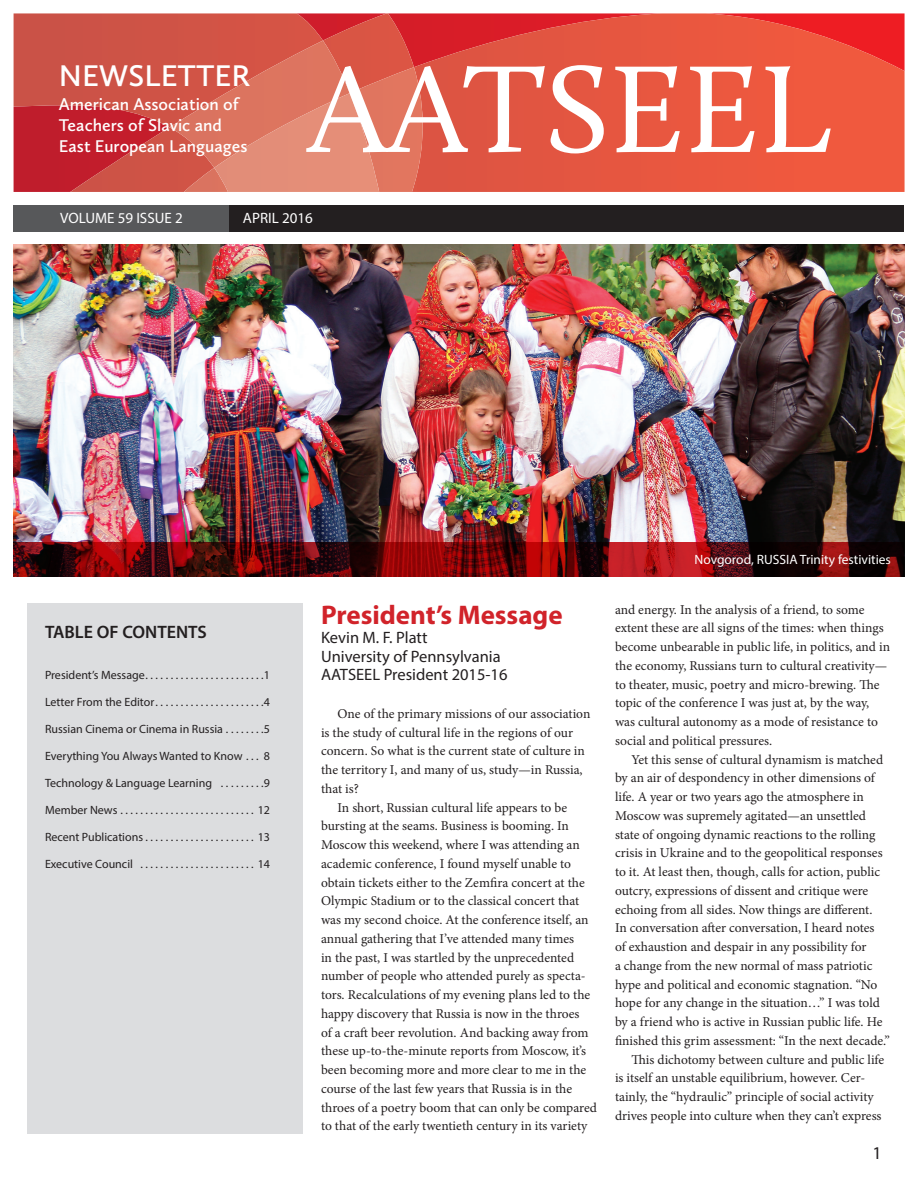
<style>
.page{position:relative;width:918px;height:1188px;background:#fff}
.page>*{position:absolute;margin:0;border:0;box-sizing:border-box;transform-origin:0 0}
.t1{font:127.8px "Calluna";color:#fff}
.t2{font:600 31.05px "Calluna Sans";color:#fff}
.t3{font:700 27px "Myriad Pro";color:#d1232a}
.t4{font:600 18px "Myriad Pro";color:#231f20}
.t5{font:18px "Myriad Pro";color:#231f20}
.t6{font:600 17.7px/21.1px "Calluna Sans";color:#fff}
.t7{font:16.5px/18.8px "Myriad Pro";color:#231f20}
.t8{font:15px "Myriad Pro";color:#fff}
.t9{font:13.5px/18.8px "Minion Pro";letter-spacing:-.005em;color:#231f20}
.t10{font:13.5px "Myriad Pro";color:#fff}
.t11{font:12px "Myriad Pro";color:#231f20}
</style>
<div class="page">
<img style="left:14px;top:244px;width:890px;height:298px">
<div style="left:27px;top:604px;width:276px;height:530px;background:#dcdddf"></div>
<svg style="left:428px;top:13px;width:477px;height:179px;background:#e7513d"></svg>
<svg style="left:13px;top:13px;width:415px;height:199px;background:#d7665b"></svg>
<div style="left:14px;top:205px;width:674px;height:27px;background:#57585a"></div>
<div style="left:230px;top:205px;width:674px;height:27px;background:#231f20"></div>
<svg style="left:14px;top:542px;width:890px;height:35px;background:#61090b"></svg>
<h2 class="t2" style="left:59px;top:56px;width:193px">NEWSLETTER</h2>
<h3 class="t6" style="left:59px;top:93px;width:190px">American Association of<br>Teachers of Slavic and<br>East European Languages</h3>
<h1 class="t1" style="left:308px;top:32px;width:525px">AATSEEL</h1>
<p class="t8" style="left:60px;top:209px;width:124px">VOLUME 59 ISSUE 2</p>
<p class="t8" style="left:243px;top:209px;width:71px">APRIL 2016</p>
<h3 class="t4" style="left:45px;top:620px;width:163px">TABLE OF CONTENTS</h3>
<p class="t11" style="left:45px;top:668px;width:104px">President’s Message........................</p>
<p class="t11" style="left:264px;top:668px;width:8px">1</p>
<p class="t11" style="left:45px;top:695px;width:113px">Letter From the Editor......................</p>
<p class="t11" style="left:264px;top:695px;width:8px">4</p>
<p class="t11" style="left:45px;top:722px;width:182px">Russian Cinema or Cinema in Russia........</p>
<p class="t11" style="left:264px;top:722px;width:8px">5</p>
<p class="t11" style="left:45px;top:749px;width:202px">Everything You Always Wanted to Know....</p>
<p class="t11" style="left:264px;top:749px;width:8px">8</p>
<p class="t11" style="left:45px;top:776px;width:177px">Technology &amp; Language Learning .........</p>
<p class="t11" style="left:264px;top:776px;width:8px">9</p>
<p class="t11" style="left:45px;top:803px;width:79px">Member News ............................</p>
<p class="t11" style="left:258px;top:803px;width:14px">12</p>
<p class="t11" style="left:45px;top:830px;width:227px">Recent Publications . . . . . . . . . . . . . . . . . . . . . . 13</p>
<p class="t11" style="left:45px;top:857px;width:97px">Executive Council ........................</p>
<p class="t11" style="left:258px;top:857px;width:14px">14</p>
<h3 class="t3" style="left:321px;top:597px;width:243px">President’s Message</h3>
<p class="t7" style="left:321px;top:628px;width:188px">Kevin M. F. Platt<br>University of Pennsylvania<br>AATSEEL President 2015-16</p>
<p class="t9" style="left:337px;top:704px;width:254px">One of the primary missions of our association</p>
<p class="t9" style="left:321px;top:723px;width:254px">is the study of cultural life in the regions of our</p>
<p class="t9" style="left:321px;top:742px;width:265px">concern. So what is the current state of culture in</p>
<p class="t9" style="left:321px;top:760px;width:263px">the territory I, and many of us, study—in Russia,</p>
<p class="t9" style="left:321px;top:779px;width:39px">that is?</p>
<p class="t9" style="left:337px;top:798px;width:231px">In short, Russian cultural life appears to be</p>
<p class="t9" style="left:321px;top:817px;width:249px">bursting at the seams. Business is booming. In</p>
<p class="t9" style="left:321px;top:835px;width:260px">Moscow this weekend, where I was attending an</p>
<p class="t9" style="left:321px;top:854px;width:252px">academic conference, I found myself unable to</p>
<p class="t9" style="left:321px;top:873px;width:265px">obtain tickets either to the Zemfira concert at the</p>
<p class="t9" style="left:321px;top:892px;width:260px">Olympic Stadium or to the classical concert that</p>
<p class="t9" style="left:321px;top:910px;width:269px">was my second choice. At the conference itself, an</p>
<p class="t9" style="left:321px;top:929px;width:255px">annual gathering that I’ve attended many times</p>
<p class="t9" style="left:321px;top:948px;width:255px">in the past, I was startled by the unprecedented</p>
<p class="t9" style="left:321px;top:967px;width:266px">number of people who attended purely as specta-</p>
<p class="t9" style="left:321px;top:985px;width:271px">tors. Recalculations of my evening plans led to the</p>
<p class="t9" style="left:321px;top:1004px;width:260px">happy discovery that Russia is now in the throes</p>
<p class="t9" style="left:321px;top:1023px;width:269px">of a craft beer revolution. And backing away from</p>
<p class="t9" style="left:321px;top:1042px;width:266px">these up-to-the-minute reports from Moscow, it’s</p>
<p class="t9" style="left:321px;top:1060px;width:267px">been becoming more and more clear to me in the</p>
<p class="t9" style="left:321px;top:1079px;width:253px">course of the last few years that Russia is in the</p>
<p class="t9" style="left:321px;top:1098px;width:277px">throes of a poetry boom that can only be compared</p>
<p class="t9" style="left:321px;top:1117px;width:268px">to that of the early twentieth century in its variety</p>
<p class="t10" style="left:694px;top:551px;width:198px">Novgorod, RUSSIA Trinity festivities</p>
<p class="t9" style="left:615px;top:600px;width:277px">and energy. In the analysis of a friend, to some extent these are all signs of the times: when things become unbearable in public life, in politics, and in the economy, Russians turn to cultural creativity— to theater, music, poetry and micro-brewing. The topic of the conference I was just at, by the way, was cultural autonomy as a mode of resistance to social and political pressures.</p>
<p class="t9" style="left:632px;top:750px;width:253px">Yet this sense of cultural dynamism is matched</p>
<p class="t9" style="left:615px;top:769px;width:261px">by an air of despondency in other dimensions of</p>
<p class="t9" style="left:615px;top:788px;width:250px">life. A year or two years ago the atmosphere in</p>
<p class="t9" style="left:615px;top:806px;width:253px">Moscow was supremely agitated—an unsettled</p>
<p class="t9" style="left:615px;top:825px;width:262px">state of ongoing dynamic reactions to the rolling</p>
<p class="t9" style="left:615px;top:844px;width:269px">crisis in Ukraine and to the geopolitical responses</p>
<p class="t9" style="left:615px;top:863px;width:267px">to it. At least then, though, calls for action, public</p>
<p class="t9" style="left:615px;top:881px;width:255px">outcry, expressions of dissent and critique were</p>
<p class="t9" style="left:615px;top:900px;width:259px">echoing from all sides. Now things are different.</p>
<p class="t9" style="left:615px;top:919px;width:261px">In conversation after conversation, I heard notes</p>
<p class="t9" style="left:615px;top:938px;width:253px">of exhaustion and despair in any possibility for</p>
<p class="t9" style="left:615px;top:956px;width:259px">a change from the new normal of mass patriotic</p>
<p class="t9" style="left:615px;top:975px;width:264px">hype and political and economic stagnation. “No</p>
<p class="t9" style="left:615px;top:994px;width:266px">hope for any change in the situation…” I was told</p>
<p class="t9" style="left:615px;top:1013px;width:269px">by a friend who is active in Russian public life. He</p>
<p class="t9" style="left:615px;top:1031px;width:276px">finished this grim assessment: “In the next decade.”</p>
<p class="t9" style="left:632px;top:1050px;width:254px">This dichotomy between culture and public life</p>
<p class="t9" style="left:615px;top:1069px;width:252px">is itself an unstable equilibrium, however. Cer-</p>
<p class="t9" style="left:615px;top:1088px;width:260px">tainly, the “hydraulic” principle of social activity</p>
<p class="t9" style="left:615px;top:1106px;width:268px">drives people into culture when they can’t express</p>
<h3 class="t5" style="left:872px;top:1142px;width:11px">1</h3>
</div>
